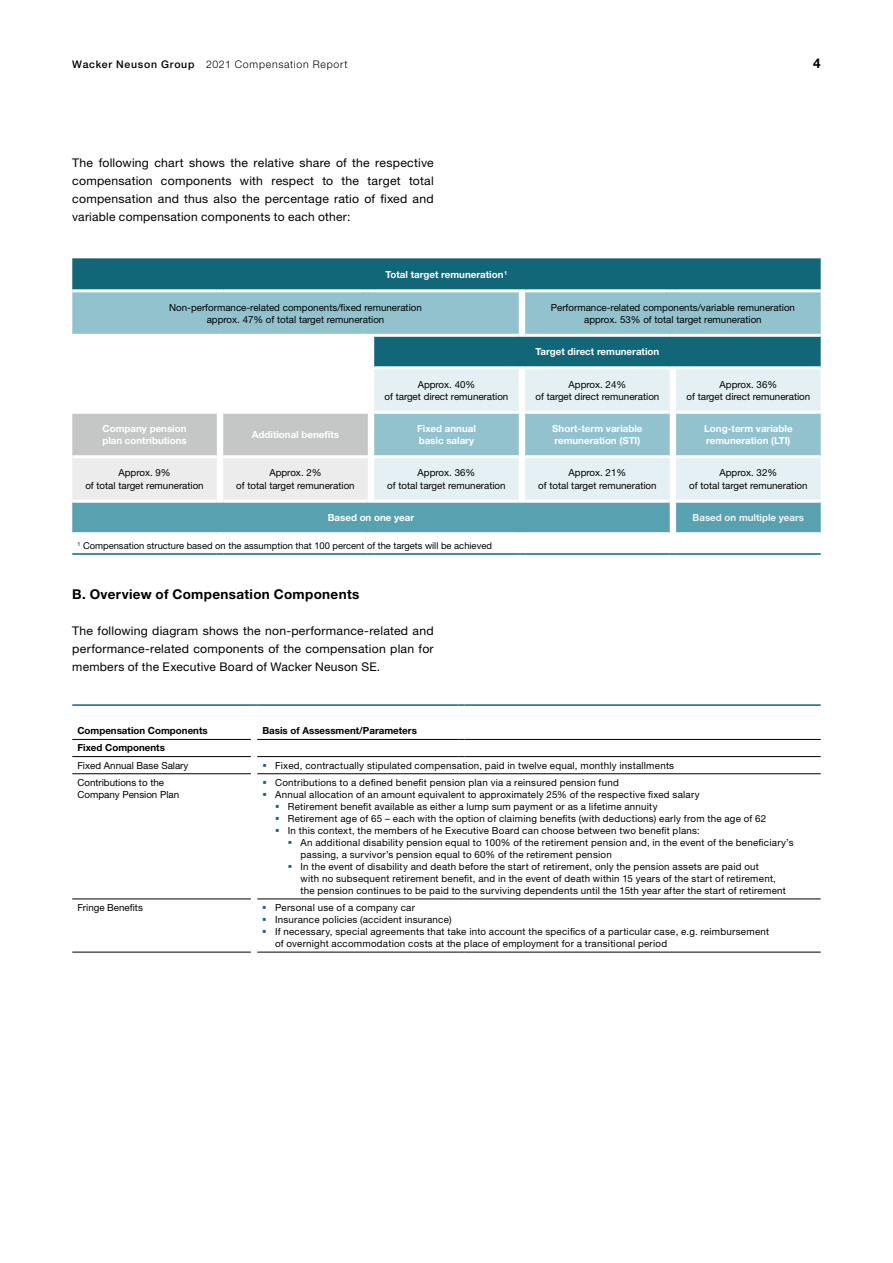
<style>
.page{position:relative;width:893px;height:1263px;background:#fff}
.page>*{position:absolute;margin:0;border:0;box-sizing:border-box;transform-origin:0 0}
.t1{font:700 13.5px "Helvetica Neue LT Std";letter-spacing:.025em;color:#000}
.t2{font:12px/18px "Helvetica Neue LT Std";letter-spacing:.02em;color:#000;text-align:justify}
.t3{font:300 10.5px "Helvetica Neue LT Std";letter-spacing:.07em;color:#000}
.t4{font:9.75px/12px "Helvetica Neue LT Std";letter-spacing:.02em;color:#000}
.t5{font:9.75px/12px "Helvetica Neue LT Std";color:#000;text-align:center}
.t6{font:700 9.75px/12px "Helvetica Neue LT Std";color:#fff}
.t7{font:700 9.75px "Helvetica Neue LT Std";color:#000}
.t8{font:700 9.75px "Helvetica Neue LT Std";color:#f1f2f2}
.t9{font:9.3px "Helvetica Neue LT Std";color:#000}
.s1{font-weight:500}
.s2{color:#167}
</style>
<div class="page">
<div style="left:72px;top:258px;width:749px;height:31px;background:#167"></div>
<svg style="left:72px;top:292px;width:749px;height:74px;fill:#92c2ce"></svg>
<div style="left:374px;top:369px;width:447px;height:42px;background:#e4f0f3"></div>
<hr style="left:72px;top:553px;width:145px;height:2px;background:#167">
<svg style="left:217px;top:553px;width:6px;height:2px"></svg>
<hr style="left:223px;top:553px;width:145px;height:2px;background:#167">
<svg style="left:368px;top:553px;width:6px;height:2px"></svg>
<hr style="left:374px;top:553px;width:145px;height:2px;background:#167">
<svg style="left:519px;top:553px;width:6px;height:2px"></svg>
<hr style="left:525px;top:553px;width:145px;height:2px;background:#167">
<svg style="left:670px;top:553px;width:6px;height:2px"></svg>
<hr style="left:676px;top:553px;width:145px;height:2px;background:#167">
<svg style="left:72px;top:412px;width:749px;height:122px;background:#b1cfd5"></svg>
<hr style="left:525px;top:532px;width:145px;height:3px;background:#fff">
<hr style="left:72px;top:411px;width:145px;height:3px;background:#fff">
<hr style="left:72px;top:455px;width:145px;height:3px;background:#fff">
<svg style="left:519px;top:334px;width:6px;height:3px"></svg>
<hr style="left:525px;top:334px;width:145px;height:3px;background:#fff">
<svg style="left:670px;top:334px;width:6px;height:3px"></svg>
<hr style="left:676px;top:334px;width:145px;height:3px;background:#fff">
<hr style="left:72px;top:334px;width:145px;height:3px;background:#fff">
<svg style="left:217px;top:334px;width:6px;height:3px"></svg>
<hr style="left:223px;top:334px;width:145px;height:3px;background:#fff">
<svg style="left:368px;top:334px;width:6px;height:3px"></svg>
<hr style="left:374px;top:334px;width:145px;height:3px;background:#fff">
<hr style="left:72px;top:773px;width:179px;height:1px;background:#000">
<hr style="left:257px;top:773px;width:201px;height:1px;background:#000">
<hr style="left:465px;top:773px;width:356px;height:1px;background:#000">
<hr style="left:72px;top:899px;width:179px;height:1px;background:#000">
<hr style="left:257px;top:899px;width:201px;height:1px;background:#000">
<hr style="left:465px;top:899px;width:356px;height:1px;background:#000">
<hr style="left:72px;top:952px;width:179px;height:1px;background:#000">
<hr style="left:257px;top:952px;width:201px;height:1px;background:#000">
<hr style="left:465px;top:952px;width:356px;height:1px;background:#000">
<hr style="left:72px;top:756px;width:179px;height:1px;background:#000">
<hr style="left:257px;top:756px;width:201px;height:1px;background:#000">
<hr style="left:465px;top:756px;width:356px;height:1px;background:#000">
<hr style="left:72px;top:704px;width:179px;height:2px;background:#167">
<svg style="left:251px;top:704px;width:6px;height:2px"></svg>
<hr style="left:257px;top:704px;width:201px;height:2px;background:#167">
<svg style="left:458px;top:704px;width:7px;height:2px"></svg>
<hr style="left:465px;top:704px;width:356px;height:2px;background:#167">
<hr style="left:257px;top:739px;width:201px;height:1px;background:#000">
<hr style="left:465px;top:739px;width:356px;height:1px;background:#000">
<hr style="left:72px;top:739px;width:179px;height:1px;background:#000">
<p class="t3" style="left:72px;top:58px;width:277px"><span class="s1">Wacker Neuson Group</span> 2021 Compensation Report</p>
<h1 class="t1" style="left:813px;top:55px;width:9px">4</h1>
<p class="t2" style="left:72px;top:153px;width:363px">The following chart shows the relative share of the respective compensation components with respect to the target total compensation and thus also the percentage ratio of fixed and variable compensation components to each other:</p>
<p class="t6" style="left:386px;top:268px;width:123px">Total target remuneration<sup>1</sup></p>
<p class="t5" style="left:169px;top:301px;width:254px">Non-performance-related components/fixed remuneration approx. 47% of total target remuneration</p>
<p class="t5" style="left:551px;top:301px;width:246px">Performance-related components/variable remuneration approx. 53% of total target remuneration</p>
<p class="t6" style="left:536px;top:345px;width:125px">Target direct remuneration</p>
<p class="t5" style="left:385px;top:378px;width:125px">Approx. 40%<br>of target direct remuneration</p>
<p class="t5" style="left:535px;top:378px;width:125px">Approx. 24%<br>of target direct remuneration</p>
<p class="t5" style="left:686px;top:378px;width:125px">Approx. 36%<br>of target direct remuneration</p>
<p class="t6" style="left:102px;top:422px;width:86px">Company pension plan contributions</p>
<p class="t6" style="left:252px;top:428px;width:89px">Additional benefits</p>
<p class="t6" style="left:417px;top:422px;width:60px">Fixed annual basic salary</p>
<p class="t6" style="left:552px;top:422px;width:92px">Short-term variable remuneration (STI)</p>
<p class="t6" style="left:704px;top:422px;width:90px">Long-term variable remuneration (LTI)</p>
<p class="t5" style="left:85px;top:467px;width:120px">Approx. 9%<br>of total target remuneration</p>
<p class="t5" style="left:236px;top:467px;width:120px">Approx. 2%<br>of total target remuneration</p>
<p class="t5" style="left:387px;top:467px;width:120px">Approx. 36%<br>of total target remuneration</p>
<p class="t5" style="left:538px;top:467px;width:120px">Approx. 21%<br>of total target remuneration</p>
<p class="t5" style="left:689px;top:467px;width:120px">Approx. 32%<br>of total target remuneration</p>
<p class="t6" style="left:328px;top:511px;width:88px">Based on one year</p>
<p class="t8" style="left:693px;top:511px;width:113px">Based on multiple years</p>
<p class="t9" style="left:77px;top:540px;width:416px"><sup>1</sup> Compensation structure based on the assumption that 100 percent of the targets will be achieved</p>
<h1 class="t1" style="left:72px;top:586px;width:289px">B. Overview of Compensation Components</h1>
<p class="t2" style="left:72px;top:621px;width:363px">The following diagram shows the non-performance-related and performance-related components of the compensation plan for members of the Executive Board of Wacker Neuson SE.</p>
<p class="t7" style="left:77px;top:725px;width:132px">Compensation Components</p>
<p class="t7" style="left:262px;top:725px;width:156px">Basis of Assessment/Parameters</p>
<p class="t7" style="left:77px;top:742px;width:89px">Fixed Components</p>
<p class="t5" style="left:77px;top:759px;width:113px">Fixed Annual Base Salary</p>
<p class="t4" style="left:262px;top:759px;width:413px"><span class="s2">▪</span> Fixed, contractually stipulated compensation, paid in twelve equal, monthly installments</p>
<p class="t5" style="left:77px;top:776px;width:103px;text-align:left">Contributions to the<br>Company Pension Plan</p>
<p class="t4" style="left:262px;top:776px;width:358px"><span class="s2">▪</span> Contributions to a defined benefit pension plan via a reinsured pension fund</p>
<p class="t4" style="left:262px;top:788px;width:439px"><span class="s2">▪</span> Annual allocation of an amount equivalent to approximately 25% of the respective fixed salary</p>
<p class="t4" style="left:275px;top:800px;width:384px"><span class="s2">▪</span> Retirement benefit available as either a lump sum payment or as a lifetime annuity</p>
<p class="t4" style="left:275px;top:812px;width:493px"><span class="s2">▪</span> Retirement age of 65 – each with the option of claiming benefits (with deductions) early from the age of 62</p>
<p class="t4" style="left:275px;top:824px;width:426px"><span class="s2">▪</span> In this context, the members of he Executive Board can choose between two benefit plans:</p>
<p class="t4" style="left:301px;top:836px;width:494px;text-indent:-13px"><span class="s2">▪</span> An additional disability pension equal to 100% of the retirement pension and, in the event of the beneficiary’s passing, a survivor’s pension equal to 60% of the retirement pension</p>
<p class="t4" style="left:301px;top:860px;width:487px;text-indent:-13px"><span class="s2">▪</span> In the event of disability and death before the start of retirement, only the pension assets are paid out<br>with no subsequent retirement benefit, and in the event of death within 15 years of the start of retirement, the pension continues to be paid to the surviving dependents until the 15th year after the start of retirement</p>
<p class="t5" style="left:77px;top:901px;width:67px">Fringe Benefits</p>
<p class="t4" style="left:262px;top:901px;width:154px"><span class="s2">▪</span> Personal use of a company car</p>
<p class="t4" style="left:262px;top:913px;width:191px"><span class="s2">▪</span> Insurance policies (accident insurance)</p>
<p class="t4" style="left:275px;top:925px;width:496px;text-indent:-13px"><span class="s2">▪</span> If necessary, special agreements that take into account the specifics of a particular case, e.g. reimbursement of overnight accommodation costs at the place of employment for a transitional period</p>
</div>
